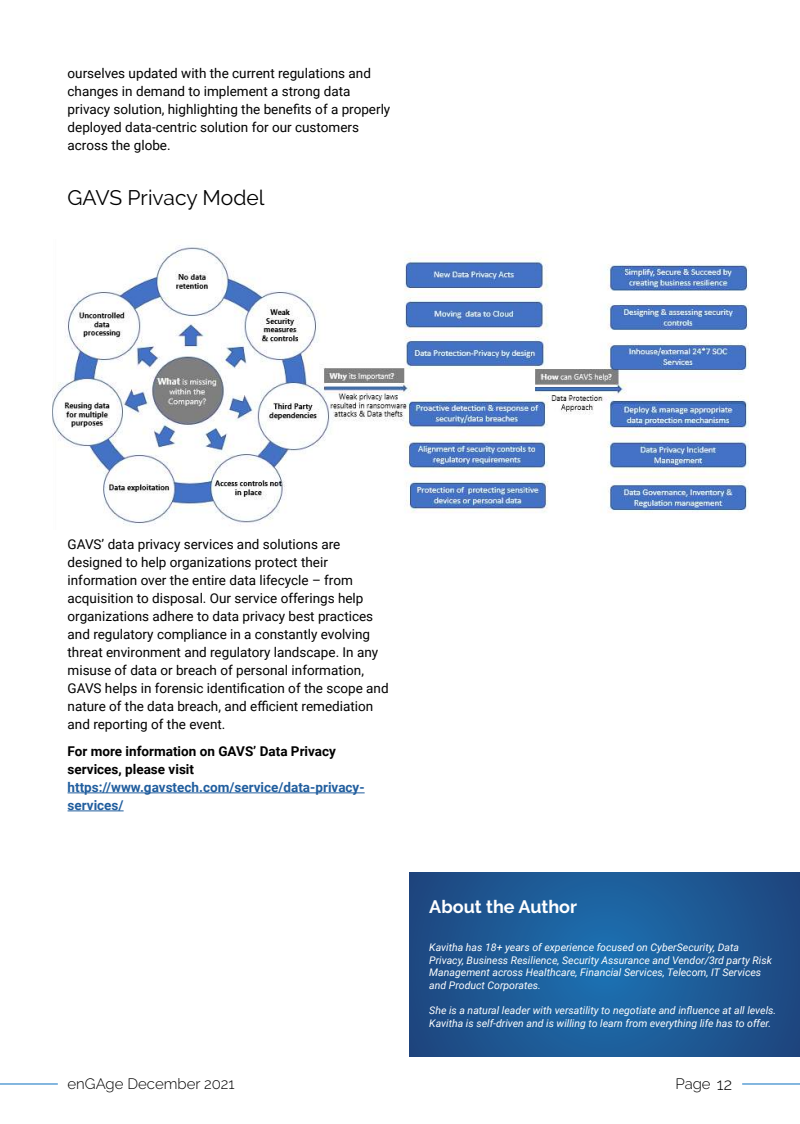
<style>
.page{position:relative;width:800px;height:1124px;background:#fff}
.page>*{position:absolute;margin:0;border:0;box-sizing:border-box;transform-origin:0 0}
.t1{font:21px "Raleway";color:#000}
.t2{font:700 18px "Raleway";color:#fff}
.t3{font:300 15px "Raleway";color:#000}
.t4{font:13.5px/18px "Roboto";color:#000}
.t5{font:700 13.5px/18px "Roboto";color:#000}
.t6{font:700 13.5px/18px "Roboto";color:#215e9e}
.t7{font:italic 10.5px/12.6px "Roboto";color:#fff}
.s1{font-size:16.5px}
</style>
<div class="page">
<img style="left:53px;top:245px;width:695px;height:280px">
<svg style="left:409px;top:872px;width:390px;height:184px;background:#1d5994"></svg>
<hr style="left:68px;top:792px;width:296px;height:1px;background:#215e9e">
<hr style="left:68px;top:810px;width:56px;height:1px;background:#215e9e">
<hr style="left:0;top:1082px;width:58px;height:2px;background:#5ca0d5">
<hr style="left:741px;top:1082px;width:58px;height:2px;background:#5ca0d5">
<p class="t4" style="left:68px;top:63px;width:324px">ourselves updated with the current regulations and changes in demand to implement a strong data privacy solution, highlighting the benefits of a properly deployed data-centric solution for our customers across the globe.</p>
<h1 class="t1" style="left:68px;top:186px;width:198px">GAVS Privacy Model</h1>
<p class="t4" style="left:68px;top:534px;width:322px">GAVS’ data privacy services and solutions are designed to help organizations protect their information over the entire data lifecycle – from acquisition to disposal. Our service offerings help organizations adhere to data privacy best practices and regulatory compliance in a constantly evolving threat environment and regulatory landscape. In any misuse of data or breach of personal information, GAVS helps in forensic identification of the scope and nature of the data breach, and efficient remediation and reporting of the event.</p>
<p class="t5" style="left:68px;top:741px;width:270px">For more information on GAVS’ Data Privacy services, please visit</p>
<p class="t6" style="left:68px;top:777px;width:298px">https://www.gavstech.com/service/data-privacy&shy;services/</p>
<h2 class="t2" style="left:429px;top:896px;width:149px">About the Author</h2>
<p class="t7" style="left:429px;top:940px;width:344px">Kavitha has 18+ years of experience focused on CyberSecurity, Data Privacy, Business Resilience, Security Assurance and Vendor/3rd party Risk Management across Healthcare, Financial Services, Telecom, IT Services and Product Corporates.</p>
<p class="t7" style="left:429px;top:1003px;width:348px">She is a natural leader with versatility to negotiate and influence at all levels.<br>Kavitha is self-driven and is willing to learn from everything life has to offer.</p>
<p class="t3" style="left:68px;top:1074px;width:168px">enGAge December 2021</p>
<p class="t3" style="left:675px;top:1074px;width:58px">Page <span class="s1">12</span></p>
</div>
